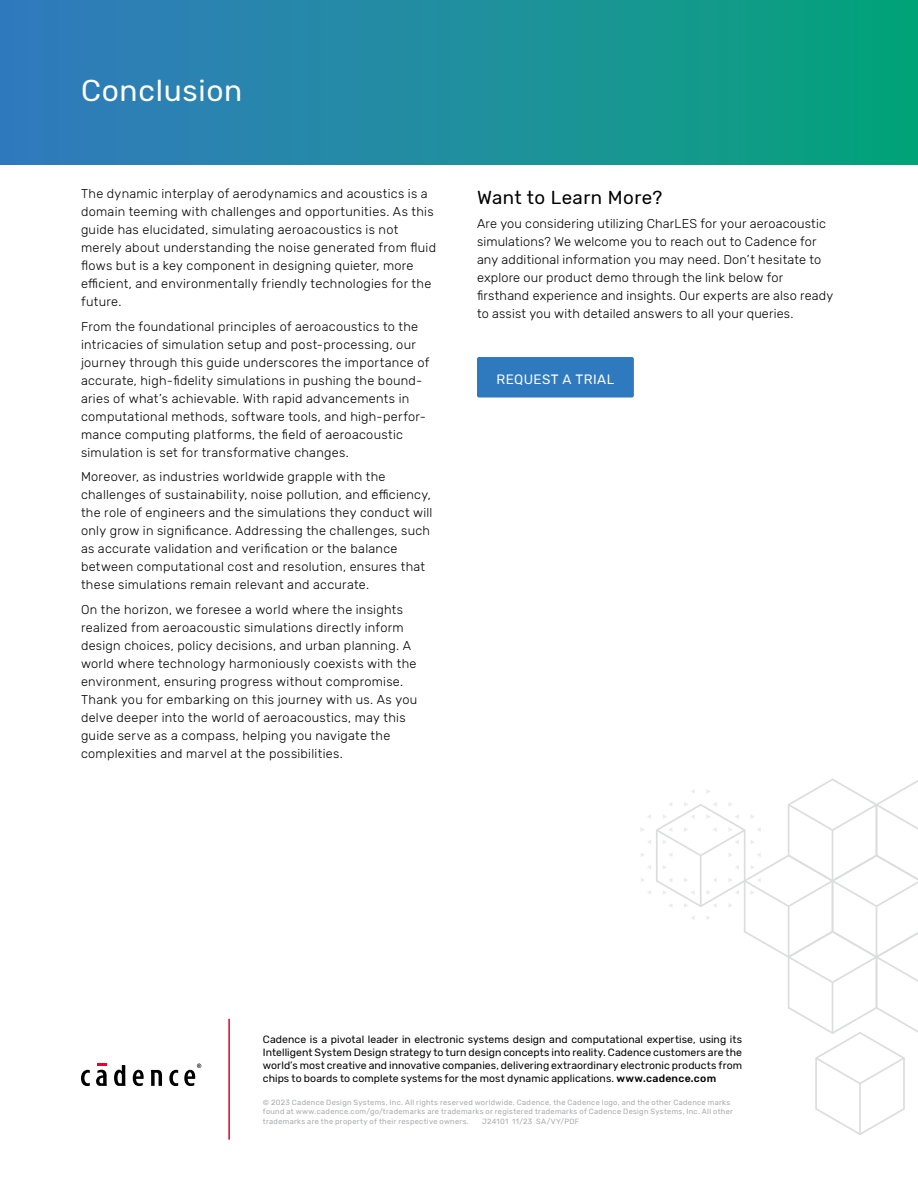
<style>
.page{position:relative;width:918px;height:1188px;background:#fff}
.page>*{position:absolute;margin:0;border:0;box-sizing:border-box;transform-origin:0 0}
.t1{font:30px "Rubik";letter-spacing:.025em;color:#fff}
.t2{font:18.75px "Rubik";letter-spacing:.025em;color:#000}
.t3{font:13.5px "Rubik";letter-spacing:.03em;color:#fff}
.t4{font:300 12.75px/18px "Rubik";letter-spacing:.02em;color:#000}
.t5{font:10.5px/13.2px "Rubik";letter-spacing:.005em;color:#000;text-align:justify}
.t6{font:7.5px/9.8px "Rubik";letter-spacing:.035em;color:#a7a9ac}
.s1{font-weight:500}
</style>
<div class="page">
<svg style="left:81px;top:1070px;width:9px;height:16px"></svg>
<svg style="left:96px;top:1063px;width:11px;height:23px"></svg>
<svg style="left:114px;top:1065px;width:12px;height:21px"></svg>
<svg style="left:133px;top:1070px;width:11px;height:16px"></svg>
<svg style="left:151px;top:1070px;width:11px;height:16px"></svg>
<svg style="left:169px;top:1070px;width:9px;height:16px"></svg>
<svg style="left:184px;top:1064px;width:17px;height:22px"></svg>
<hr style="left:228px;top:1019px;width:2px;height:121px;background:#e8002a">
<svg style="left:641px;top:778px;width:277px;height:357px"></svg>
<div style="left:0;top:0;width:918px;height:165px;background:linear-gradient(to right,#347ac0,#06a37a)"></div>
<div style="left:477px;top:357px;width:157px;height:41px;background:#2f79be;border-radius:2px"></div>
<h1 class="t1" style="left:81px;top:74px;width:163px">Conclusion</h1>
<p class="t4" style="left:81px;top:185px;width:357px">The dynamic interplay of aerodynamics and acoustics is a domain teeming with challenges and opportunities. As this guide has elucidated, simulating aeroacoustics is not merely about understanding the noise generated from fluid flows but is a key component in designing quieter, more efficient, and environmentally friendly technologies for the future.</p>
<p class="t4" style="left:81px;top:318px;width:350px">From the foundational principles of aeroacoustics to the intricacies of simulation setup and post-processing, our journey through this guide underscores the importance of accurate, high-fidelity simulations in pushing the bound&shy;aries of what’s achievable. With rapid advancements in computational methods, software tools, and high-perfor&shy;mance computing platforms, the field of aeroacoustic simulation is set for transformative changes.</p>
<p class="t4" style="left:81px;top:468px;width:353px">Moreover, as industries worldwide grapple with the challenges of sustainability, noise pollution, and efficiency, the role of engineers and the simulations they conduct will only grow in significance. Addressing the challenges, such as accurate validation and verification or the balance between computational cost and resolution, ensures that these simulations remain relevant and accurate.</p>
<p class="t4" style="left:81px;top:601px;width:338px">On the horizon, we foresee a world where the insights realized from aeroacoustic simulations directly inform design choices, policy decisions, and urban planning. A world where technology harmoniously coexists with the environment, ensuring progress without compromise.<br>Thank you for embarking on this journey with us. As you delve deeper into the world of aeroacoustics, may this guide serve as a compass, helping you navigate the complexities and marvel at the possibilities.</p>
<h2 class="t2" style="left:477px;top:186px;width:187px">Want to Learn More?</h2>
<p class="t4" style="left:477px;top:215px;width:358px">Are you considering utilizing CharLES for your aeroacoustic simulations? We welcome you to reach out to Cadence for any additional information you may need. Don’t hesitate to explore our product demo through the link below for firsthand experience and insights. Our experts are also ready to assist you with detailed answers to all your queries.</p>
<p class="t3" style="left:496px;top:371px;width:119px">REQUEST A TRIAL</p>
<p class="t5" style="left:263px;top:1033px;width:481px">Cadence is a pivotal leader in electronic systems design and computational expertise, using its Intelligent System Design strategy to turn design concepts into reality. Cadence customers are the world’s most creative and innovative companies, delivering extraordinary electronic products from chips to boards to complete systems for the most dynamic applications. <span class="s1">www.cadence.com</span></p>
<p class="t6" style="left:263px;top:1097px;width:472px">© 2023 Cadence Design Systems, Inc. All rights reserved worldwide. Cadence, the Cadence logo, and the other Cadence marks found at www.cadence.com/go/trademarks are trademarks or registered trademarks of Cadence Design Systems, Inc. All other trademarks are the property of their respective owners.</p>
<p class="t6" style="left:482px;top:1117px;width:98px">J24101 11/23 SA/VY/PDF</p>
</div>
